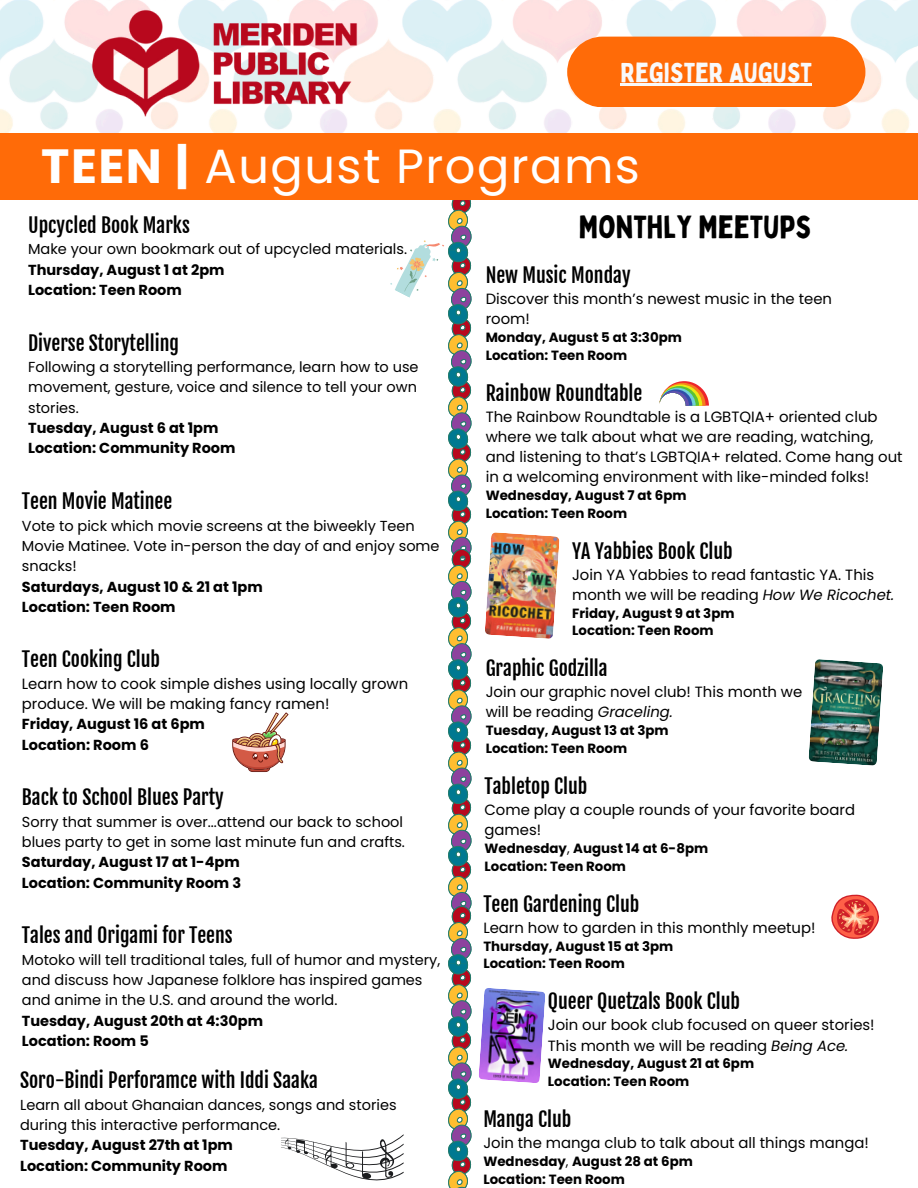
<style>
.page{position:relative;width:918px;height:1188px;background:#fff}
.page>*{position:absolute;margin:0;border:0;box-sizing:border-box;transform-origin:0 0}
.t1{font:48px "Poppins";letter-spacing:.03em;color:#fff}
.t2{font:31.5px "Bobby Jones";color:#000}
.t3{font:27px "Bobby Jones";color:#f8f9fa}
.t4{font:19.8px "Fjalla One";color:#000}
.t5{font:14.85px/20.1px "Poppins";color:#000}
.t6{font:14.55px/20.2px "Poppins";color:#000}
.t7{font:700 14.55px "Poppins";color:#000}
.t8{font:700 13.35px "Poppins";color:#000}
.s1{font-weight:700}
.s2{font-style:italic}
.s3{font-weight:400}
</style>
<div class="page">
<img style="left:0;top:0;width:918px;height:133px">
<div style="left:0;top:133px;width:918px;height:67px;background:#ff6b08"></div>
<img style="left:92px;top:10px;width:265px;height:108px">
<img style="left:485px;top:532px;width:75px;height:107px">
<img style="left:808px;top:659px;width:75px;height:107px">
<img style="left:479px;top:988px;width:66px;height:95px">
<svg style="left:831px;top:894px;width:48px;height:45px"></svg>
<svg style="left:659px;top:381px;width:50px;height:25px"></svg>
<svg style="left:232px;top:200px;width:240px;height:988px"></svg>
<div style="left:567px;top:37px;width:298px;height:70px;background:#ff6b08"></div>
<hr style="left:621px;top:84px;width:191px;height:2px;background:#f8f9fa">
<p class="t3" style="left:621px;top:55px;width:193px">REGISTER AUGUST</p>
<p class="t1" style="left:41px;top:133px;width:600px"><span class="s1">TEEN |</span> August Programs</p>
<p class="t2" style="left:579px;top:207px;width:234px">MONTHLY MEETUPS</p>
<p class="t4" style="left:486px;top:263px;width:146px">New Music Monday</p>
<p class="t5" style="left:486px;top:289px;width:348px">Discover this month’s newest music in the teen room!</p>
<p class="t8" style="left:486px;top:328px;width:198px">Monday, August 5 at 3:30pm</p>
<p class="t8" style="left:486px;top:346px;width:143px">Location: Teen Room</p>
<p class="t4" style="left:28px;top:213px;width:163px">Upcycled Book Marks</p>
<p class="t6" style="left:28px;top:239px;width:380px">Make your own bookmark out of upcycled materials.</p>
<p class="t7" style="left:28px;top:259px;width:198px">Thursday, August 1 at 2pm</p>
<p class="t7" style="left:28px;top:280px;width:155px">Location: Teen Room</p>
<p class="t4" style="left:28px;top:331px;width:152px">Diverse Storytelling</p>
<p class="t6" style="left:28px;top:357px;width:392px;text-align:justify">Following a storytelling performance, learn how to use movement, gesture, voice and silence to tell your own stories.</p>
<p class="t7" style="left:28px;top:418px;width:192px">Tuesday, August 6 at 1pm</p>
<p class="t7" style="left:28px;top:438px;width:209px">Location: Community Room</p>
<p class="t4" style="left:486px;top:381px;width:158px">Rainbow Roundtable</p>
<p class="t5" style="left:486px;top:407px;width:419px">The Rainbow Roundtable is a LGBTQIA+ oriented club where we talk about what we are reading, watching, and listening to that’s LGBTQIA+ related. Come hang out in a welcoming environment with like-minded folks!</p>
<h3 class="t8" style="left:486px;top:486px;width:202px">Wednesday, August 7 at 6pm</h3>
<p class="t8" style="left:486px;top:504px;width:143px">Location: Teen Room</p>
<p class="t4" style="left:22px;top:489px;width:152px">Teen Movie Matinee</p>
<p class="t6" style="left:22px;top:516px;width:419px">Vote to pick which movie screens at the biweekly Teen<br>Movie Matinee. Vote in-person the day of and enjoy some snacks!</p>
<p class="t7" style="left:22px;top:576px;width:242px">Saturdays, August 10 &amp; 21 at 1pm</p>
<p class="t7" style="left:22px;top:597px;width:155px">Location: Teen Room</p>
<p class="t4" style="left:572px;top:539px;width:162px">YA Yabbies Book Club</p>
<p class="t5" style="left:572px;top:564px;width:324px">Join YA Yabbies to read fantastic YA. This month we will be reading <span class="s2">How We Ricochet.</span></p>
<p class="t8" style="left:572px;top:604px;width:164px">Friday, August 9 at 3pm</p>
<p class="t8" style="left:572px;top:621px;width:143px">Location: Teen Room</p>
<p class="t4" style="left:486px;top:656px;width:124px">Graphic Godzilla</p>
<p class="t5" style="left:486px;top:682px;width:318px">Join our graphic novel club! This month we will be reading <span class="s2">Graceling.</span></p>
<p class="t8" style="left:486px;top:721px;width:184px">Tuesday, August 13 at 3pm</p>
<p class="t8" style="left:486px;top:739px;width:143px">Location: Teen Room</p>
<p class="t4" style="left:485px;top:774px;width:104px">Tabletop Club</p>
<p class="t5" style="left:485px;top:800px;width:372px">Come play a couple rounds of your favorite board games!</p>
<p class="t8" style="left:485px;top:839px;width:225px">Wednesday<span class="s3">,</span> August 14 at 6-8pm</p>
<p class="t8" style="left:485px;top:857px;width:143px">Location: Teen Room</p>
<p class="t4" style="left:483px;top:892px;width:158px">Teen Gardening Club</p>
<p class="t5" style="left:483px;top:918px;width:334px">Learn how to garden in this monthly meetup!</p>
<p class="t8" style="left:483px;top:937px;width:192px">Thursday, August 15 at 3pm</p>
<p class="t8" style="left:483px;top:954px;width:143px">Location: Teen Room</p>
<p class="t4" style="left:548px;top:989px;width:194px">Queer Quetzals Book Club</p>
<p class="t5" style="left:548px;top:1015px;width:328px">Join our book club focused on queer stories!<br>This month we will be reading <span class="s2">Being Ace.</span></p>
<p class="t8" style="left:548px;top:1054px;width:208px">Wednesday, August 21 at 6pm</p>
<p class="t8" style="left:548px;top:1072px;width:143px">Location: Teen Room</p>
<p class="t4" style="left:483px;top:1107px;width:89px">Manga Club</p>
<p class="t5" style="left:483px;top:1133px;width:387px">Join the manga club to talk about all things manga!</p>
<p class="t8" style="left:483px;top:1152px;width:211px">Wednesday<span class="s3">,</span> August 28 at 6pm</p>
<p class="t8" style="left:483px;top:1170px;width:143px">Location: Teen Room</p>
<p class="t4" style="left:22px;top:647px;width:140px">Teen Cooking Club</p>
<p class="t5" style="left:22px;top:673px;width:388px">Learn how to cook simple dishes using locally grown produce. We will be making fancy ramen!</p>
<p class="t7" style="left:22px;top:714px;width:185px">Friday, August 16 at 6pm</p>
<p class="t7" style="left:22px;top:734px;width:129px">Location: Room 6</p>
<p class="t4" style="left:22px;top:785px;width:203px">Back to School Blues Party</p>
<p class="t6" style="left:22px;top:812px;width:385px">Sorry that summer is over...attend our back to school blues party to get in some last minute fun and crafts.</p>
<p class="t7" style="left:22px;top:852px;width:219px">Saturday, August 17 at 1-4pm</p>
<p class="t7" style="left:22px;top:872px;width:221px">Location: Community Room 3</p>
<p class="t4" style="left:22px;top:923px;width:212px">Tales and Origami for Teens</p>
<p class="t6" style="left:22px;top:950px;width:420px">Motoko will tell traditional tales, full of humor and mystery, and discuss how Japanese folklore has inspired games and anime in the U.S. and around the world.</p>
<p class="t7" style="left:22px;top:1010px;width:243px">Tuesday, August 20th at 4:30pm</p>
<p class="t7" style="left:22px;top:1031px;width:128px">Location: Room 5</p>
<p class="t4" style="left:20px;top:1069px;width:299px">Soro-Bindi Perforamce with Iddi Saaka</p>
<p class="t6" style="left:20px;top:1095px;width:378px">Learn all about Ghanaian dances, songs and stories during this interactive performance.</p>
<p class="t7" style="left:20px;top:1135px;width:214px">Tuesday, August 27th at 1pm</p>
<p class="t7" style="left:20px;top:1155px;width:209px">Location: Community Room</p>
</div>
